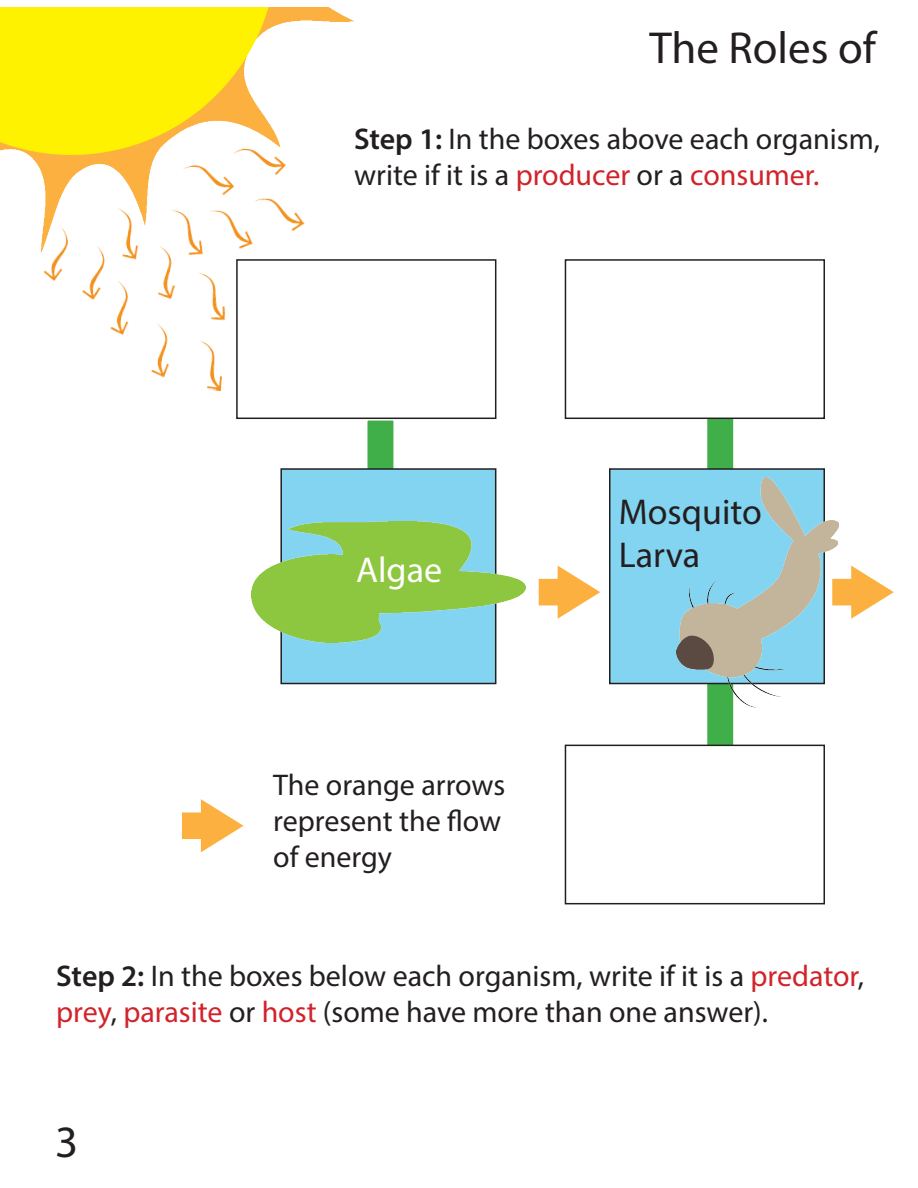
<style>
.page{position:relative;width:918px;height:1188px;background:#fff}
.page>*{position:absolute;margin:0;border:0;box-sizing:border-box;transform-origin:0 0}
.t1{font:45px "Myriad Pro";color:#231f20}
.t2{font:36px "Myriad Pro";color:#231f20}
.t3{font:36px "Myriad Pro";color:#fff}
.t4{font:30px/36px "Myriad Pro";color:#231f20}
.s1{font-weight:600}
.s2{color:#d1232a}
</style>
<div class="page">
<img style="left:0;top:8px;width:354px;height:155px">
<img style="left:36px;top:134px;width:274px;height:257px">
<div style="left:366px;top:419px;width:29px;height:223px;background:#40ae49;border:2px solid #fff"></div>
<div style="left:706px;top:384px;width:29px;height:384px;background:#40ae49;border:2px solid #fff"></div>
<div style="left:281px;top:469px;width:215px;height:215px;background:#83d4f0"></div>
<div style="left:280px;top:468px;width:216px;height:216px;border:2px solid #231f20"></div>
<img style="left:251px;top:521px;width:275px;height:121px">
<div style="left:610px;top:469px;width:214px;height:215px;background:#83d4f0"></div>
<div style="left:609px;top:468px;width:216px;height:216px;border:2px solid #231f20"></div>
<img style="left:676px;top:478px;width:163px;height:230px">
<div style="left:565px;top:260px;width:259px;height:158px;background:#fff"></div>
<div style="left:565px;top:259px;width:260px;height:160px;border:2px solid #231f20"></div>
<div style="left:565px;top:745px;width:259px;height:159px;background:#fff"></div>
<div style="left:565px;top:745px;width:260px;height:159px;border:2px solid #231f20"></div>
<div style="left:237px;top:260px;width:259px;height:158px;background:#fff"></div>
<div style="left:236px;top:259px;width:260px;height:160px;border:2px solid #231f20"></div>
<svg style="left:539px;top:566px;width:61px;height:53px"></svg>
<svg style="left:182px;top:799px;width:62px;height:53px"></svg>
<svg style="left:832px;top:566px;width:62px;height:53px"></svg>
<p class="t1" style="left:649px;top:21px;width:228px">The Roles of</p>
<p class="t4" style="left:354px;top:121px;width:527px"><span class="s1">Step 1:</span> In the boxes above each organism, write if it is a <span class="s2">producer</span> or a <span class="s2">consumer.</span></p>
<p class="t3" style="left:356px;top:547px;width:87px">Algae</p>
<p class="t4" style="left:273px;top:767px;width:234px">The orange arrows</p>
<p class="t4" style="left:273px;top:803px;width:229px">represent the flow of energy</p>
<p class="t2" style="left:619px;top:490px;width:145px">Mosquito</p>
<p class="t2" style="left:619px;top:533px;width:83px">Larva</p>
<p class="t4" style="left:56px;top:958px;width:809px"><span class="s1">Step 2:</span> In the boxes below each organism, write if it is a <span class="s2">predator</span>, <span class="s2">prey</span>, <span class="s2">parasite</span> or <span class="s2">host</span> (some have more than one answer).</p>
<p class="t1" style="left:55px;top:1114px;width:25px">3</p>
</div>
